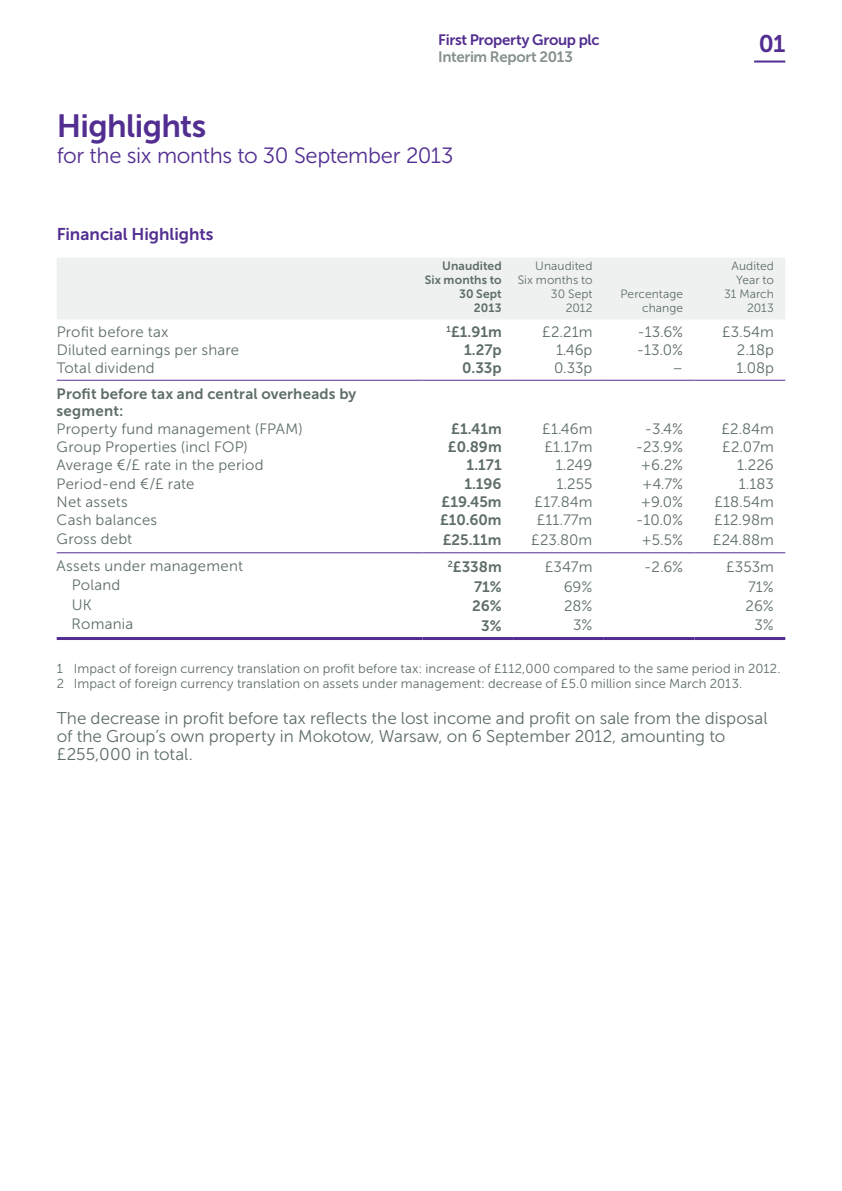
<style>
.page{position:relative;width:842px;height:1191px;background:#fff}
.page>*{position:absolute;margin:0;border:0;box-sizing:border-box;transform-origin:0 0}
.t1{font:32px "Museo Sans 700";letter-spacing:-.02em;color:#522e91}
.t2{font:24px "Museo Sans 700";color:#522e91}
.t3{font:22px "Museo Sans 300";letter-spacing:-.015em;color:#522e91}
.t4{font:17px/18px "Museo Sans 300";color:#5e6e66}
.t5{font:17px "Museo Sans 700";color:#522e91}
.t6{font:15px "Museo Sans 300";letter-spacing:.01em;color:#5e6e66}
.t7{font:15px/17px "Museo Sans 700";letter-spacing:.005em;color:#5e6e66}
.t8{font:15px "Museo Sans 700";letter-spacing:-.02em;color:#522e91}
.t9{font:15px "Museo Sans 700";letter-spacing:-.025em;color:#86928c}
.t10{font:13px/15px "Museo Sans 300";letter-spacing:.01em;color:#5e6e66}
.t11{font:12px/14px "Museo Sans 300";letter-spacing:.01em;color:#5e6e66;text-align:right}
.t12{font:12px/14px "Museo Sans 700";letter-spacing:.005em;color:#5e6e66;text-align:right}
</style>
<div class="page">
<hr style="left:754px;top:61px;width:31px;height:2px;background:#522e91">
<div style="left:57px;top:258px;width:728px;height:61px;background:#eff1f0"></div>
<hr style="left:57px;top:552px;width:365px;height:1px;background:#522e91">
<hr style="left:422px;top:552px;width:91px;height:1px;background:#522e91">
<hr style="left:513px;top:552px;width:91px;height:1px;background:#522e91">
<hr style="left:604px;top:552px;width:90px;height:1px;background:#522e91">
<hr style="left:694px;top:552px;width:91px;height:1px;background:#522e91">
<hr style="left:57px;top:380px;width:365px;height:1px;background:#522e91">
<hr style="left:57px;top:637px;width:365px;height:3px;background:#522e91">
<hr style="left:422px;top:637px;width:91px;height:3px;background:#522e91">
<hr style="left:604px;top:637px;width:90px;height:3px;background:#522e91">
<hr style="left:694px;top:637px;width:91px;height:3px;background:#522e91">
<hr style="left:422px;top:380px;width:91px;height:1px;background:#522e91">
<hr style="left:513px;top:380px;width:91px;height:1px;background:#522e91">
<hr style="left:604px;top:380px;width:90px;height:1px;background:#522e91">
<hr style="left:694px;top:380px;width:91px;height:1px;background:#522e91">
<hr style="left:513px;top:637px;width:91px;height:3px;background:#522e91">
<p class="t8" style="left:438px;top:32px;width:163px">First Property Group plc</p>
<p class="t9" style="left:438px;top:49px;width:136px">Interim Report 2013</p>
<h1 class="t1" style="left:57px;top:109px;width:151px">Highlights</h1>
<h3 class="t3" style="left:57px;top:144px;width:398px">for the six months to 30 September 2013</h3>
<p class="t5" style="left:57px;top:224px;width:158px">Financial Highlights</p>
<p class="t12" style="left:425px;top:259px;width:79px">Unaudited<br>Six months to<br>30 Sept<br>2013</p>
<p class="t11" style="left:518px;top:259px;width:76px">Unaudited<br>Six months to<br>30 Sept<br>2012</p>
<p class="t11" style="left:620px;top:287px;width:64px">Percentage change</p>
<h2 class="t2" style="left:759px;top:30px;width:28px">01</h2>
<p class="t11" style="left:724px;top:259px;width:51px">Audited<br>Year to<br>31 March<br>2013</p>
<p class="t6" style="left:57px;top:323px;width:113px">Profit before tax</p>
<p class="t7" style="left:447px;top:323px;width:57px"><sup>1</sup>£1.91m</p>
<p class="t6" style="left:542px;top:323px;width:52px">£2.21m</p>
<p class="t6" style="left:637px;top:323px;width:47px">-13.6%</p>
<p class="t6" style="left:722px;top:323px;width:53px">£3.54m</p>
<p class="t6" style="left:57px;top:342px;width:184px">Diluted earnings per share</p>
<p class="t7" style="left:464px;top:341px;width:39px">1.27p</p>
<p class="t6" style="left:556px;top:342px;width:38px">1.46p</p>
<p class="t6" style="left:637px;top:342px;width:48px">-13.0%</p>
<p class="t6" style="left:737px;top:342px;width:39px">2.18p</p>
<p class="t6" style="left:57px;top:360px;width:100px">Total dividend</p>
<p class="t7" style="left:462px;top:360px;width:41px">0.33p</p>
<p class="t6" style="left:554px;top:360px;width:40px">0.33p</p>
<p class="t6" style="left:672px;top:360px;width:12px">–</p>
<p class="t6" style="left:736px;top:360px;width:39px">1.08p</p>
<p class="t7" style="left:57px;top:385px;width:301px">Profit before tax and central overheads by segment:</p>
<p class="t6" style="left:57px;top:420px;width:247px">Property fund management (FPAM)</p>
<p class="t7" style="left:451px;top:420px;width:52px">£1.41m</p>
<p class="t6" style="left:542px;top:420px;width:52px">£1.46m</p>
<p class="t6" style="left:645px;top:420px;width:40px">-3.4%</p>
<p class="t6" style="left:721px;top:420px;width:54px">£2.84m</p>
<p class="t6" style="left:57px;top:439px;width:193px">Group Properties (incl FOP)</p>
<p class="t7" style="left:448px;top:438px;width:55px">£0.89m</p>
<p class="t6" style="left:544px;top:439px;width:50px">£1.17m</p>
<p class="t6" style="left:636px;top:439px;width:49px">-23.9%</p>
<p class="t6" style="left:722px;top:439px;width:53px">£2.07m</p>
<p class="t6" style="left:57px;top:457px;width:209px">Average €/£ rate in the period</p>
<p class="t7" style="left:467px;top:457px;width:37px">1.171</p>
<p class="t6" style="left:556px;top:457px;width:38px">1.249</p>
<p class="t6" style="left:641px;top:457px;width:44px">+6.2%</p>
<p class="t6" style="left:737px;top:457px;width:38px">1.226</p>
<p class="t6" style="left:57px;top:475px;width:139px">Period-end €/£ rate</p>
<p class="t7" style="left:464px;top:475px;width:39px">1.196</p>
<p class="t6" style="left:556px;top:475px;width:37px">1.255</p>
<p class="t6" style="left:642px;top:475px;width:43px">+4.7%</p>
<p class="t6" style="left:739px;top:475px;width:37px">1.183</p>
<p class="t6" style="left:57px;top:494px;width:73px">Net assets</p>
<p class="t7" style="left:441px;top:493px;width:62px">£19.45m</p>
<p class="t6" style="left:535px;top:494px;width:59px">£17.84m</p>
<p class="t6" style="left:641px;top:494px;width:44px">+9.0%</p>
<p class="t6" style="left:714px;top:494px;width:61px">£18.54m</p>
<p class="t6" style="left:57px;top:512px;width:102px">Cash balances</p>
<p class="t7" style="left:440px;top:511px;width:63px">£10.60m</p>
<p class="t6" style="left:537px;top:512px;width:57px">£11.77m</p>
<p class="t6" style="left:636px;top:512px;width:49px">-10.0%</p>
<p class="t6" style="left:714px;top:512px;width:61px">£12.98m</p>
<p class="t6" style="left:57px;top:530px;width:77px">Gross debt</p>
<p class="t7" style="left:443px;top:531px;width:60px">£25.11m</p>
<p class="t6" style="left:531px;top:531px;width:63px">£23.80m</p>
<p class="t6" style="left:641px;top:531px;width:43px">+5.5%</p>
<p class="t6" style="left:713px;top:531px;width:62px">£24.88m</p>
<p class="t6" style="left:57px;top:558px;width:188px">Assets under management</p>
<p class="t7" style="left:448px;top:558px;width:56px"><sup>2</sup>£338m</p>
<p class="t6" style="left:545px;top:559px;width:49px">£347m</p>
<p class="t6" style="left:644px;top:559px;width:41px">-2.6%</p>
<p class="t6" style="left:726px;top:559px;width:49px">£353m</p>
<p class="t6" style="left:72px;top:577px;width:50px">Poland</p>
<p class="t7" style="left:474px;top:578px;width:29px">71%</p>
<p class="t6" style="left:564px;top:578px;width:30px">69%</p>
<p class="t6" style="left:748px;top:578px;width:27px">71%</p>
<p class="t6" style="left:72px;top:596px;width:22px">UK</p>
<p class="t7" style="left:472px;top:597px;width:31px">26%</p>
<p class="t6" style="left:564px;top:598px;width:30px">28%</p>
<p class="t6" style="left:745px;top:598px;width:30px">26%</p>
<p class="t6" style="left:72px;top:616px;width:63px">Romania</p>
<p class="t7" style="left:481px;top:617px;width:22px">3%</p>
<p class="t6" style="left:573px;top:617px;width:21px">3%</p>
<p class="t6" style="left:754px;top:617px;width:21px">3%</p>
<p class="t10" style="left:57px;top:661px;width:725px">1 Impact of foreign currency translation on profit before tax: increase of £112,000 compared to the same period in 2012.<br>2 Impact of foreign currency translation on assets under management: decrease of £5.0 million since March 2013.</p>
<p class="t4" style="left:57px;top:709px;width:712px">The decrease in profit before tax reflects the lost income and profit on sale from the disposal of the Group’s own property in Mokotow, Warsaw, on 6 September 2012, amounting to £255,000 in total.</p>
</div>
